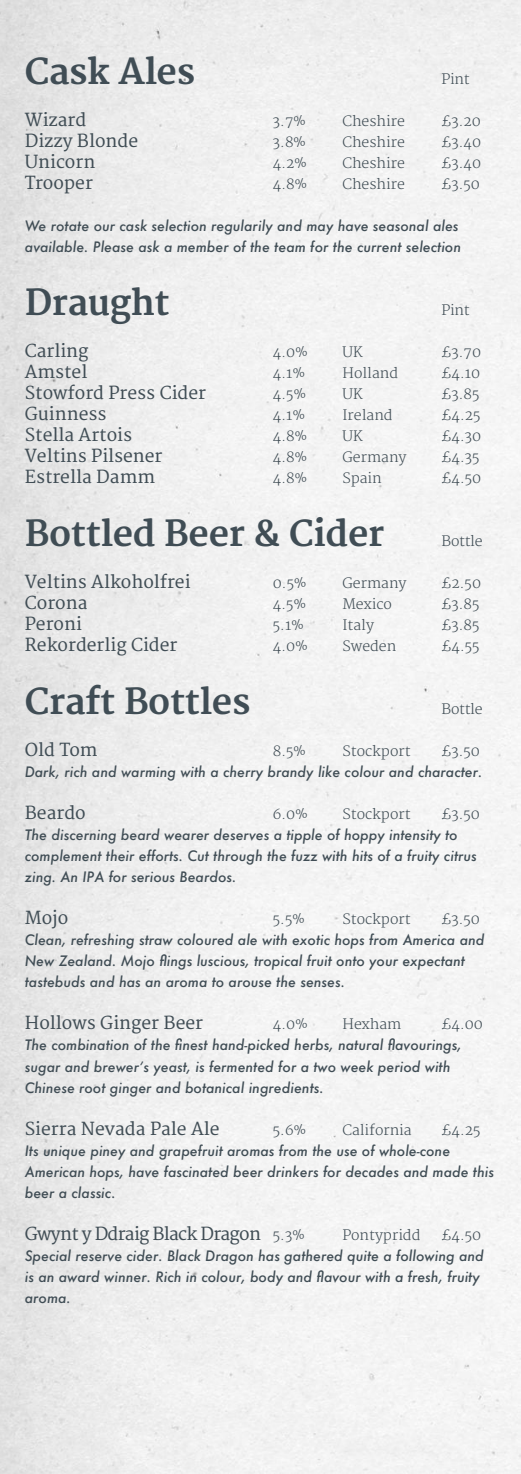
<style>
.page{position:relative;width:521px;height:1474px;background:#fff}
.page>*{position:absolute;margin:0;border:0;box-sizing:border-box;transform-origin:0 0}
.t1{font:700 35px "Merriweather";letter-spacing:-.01em;color:#404d55}
.t2{font:17.5px "Merriweather";color:#404d55}
.t3{font:17.5px "Merriweather";letter-spacing:-.04em;color:#404d55}
.t4{font:italic 500 14px/21px "Futura";color:#404d55}
.t5{font:300 14px "Merriweather";color:#404d55}
.s1{font-weight:300;font-size:14px}
</style>
<div class="page">
<h1 class="t1" style="left:25px;top:51px;width:172px">Cask Ales</h1>
<p class="t5" style="left:441px;top:71px;width:30px">Pint</p>
<p class="t2" style="left:25px;top:110px;width:63px">Wizard</p>
<p class="t5" style="left:273px;top:113px;width:34px">3.7%</p>
<p class="t5" style="left:342px;top:113px;width:64px">Cheshire</p>
<p class="t5" style="left:442px;top:113px;width:41px">£3.20</p>
<p class="t2" style="left:25px;top:131px;width:115px">Dizzy Blonde</p>
<p class="t5" style="left:273px;top:134px;width:34px">3.8%</p>
<p class="t5" style="left:342px;top:134px;width:64px">Cheshire</p>
<p class="t5" style="left:442px;top:134px;width:41px">£3.40</p>
<p class="t2" style="left:25px;top:152px;width:72px">Unicorn</p>
<p class="t5" style="left:273px;top:155px;width:35px">4.2%</p>
<p class="t5" style="left:342px;top:155px;width:64px">Cheshire</p>
<p class="t5" style="left:442px;top:155px;width:41px">£3.40</p>
<p class="t2" style="left:25px;top:173px;width:70px">Trooper</p>
<p class="t5" style="left:273px;top:176px;width:35px">4.8%</p>
<p class="t5" style="left:342px;top:176px;width:64px">Cheshire</p>
<p class="t5" style="left:442px;top:176px;width:40px">£3.50</p>
<p class="t4" style="left:25px;top:215px;width:438px">We rotate our cask selection regularily and may have seasonal ales available. Please ask a member of the team for the current selection</p>
<h1 class="t1" style="left:25px;top:282px;width:147px">Draught</h1>
<p class="t5" style="left:441px;top:302px;width:30px">Pint</p>
<p class="t2" style="left:25px;top:341px;width:65px">Carling</p>
<p class="t5" style="left:273px;top:344px;width:36px">4.0%</p>
<p class="t5" style="left:342px;top:344px;width:22px">UK</p>
<p class="t5" style="left:442px;top:344px;width:41px">£3.70</p>
<p class="t2" style="left:25px;top:362px;width:64px">Amstel</p>
<p class="t5" style="left:273px;top:365px;width:33px">4.1%</p>
<p class="t5" style="left:342px;top:365px;width:57px">Holland</p>
<p class="t5" style="left:442px;top:365px;width:40px">£4.10</p>
<p class="t2" style="left:25px;top:383px;width:183px">Stowford Press Cider</p>
<p class="t5" style="left:273px;top:386px;width:34px">4.5%</p>
<p class="t5" style="left:342px;top:386px;width:22px">UK</p>
<p class="t5" style="left:442px;top:386px;width:39px">£3.85</p>
<p class="t2" style="left:25px;top:404px;width:83px">Guinness</p>
<p class="t5" style="left:273px;top:407px;width:33px">4.1%</p>
<p class="t5" style="left:342px;top:407px;width:52px">Ireland</p>
<p class="t5" style="left:442px;top:407px;width:40px">£4.25</p>
<p class="t2" style="left:25px;top:425px;width:109px">Stella Artois</p>
<p class="t5" style="left:273px;top:428px;width:35px">4.8%</p>
<p class="t5" style="left:342px;top:428px;width:22px">UK</p>
<p class="t5" style="left:442px;top:428px;width:41px">£4.30</p>
<p class="t2" style="left:25px;top:446px;width:139px">Veltins Pilsener</p>
<p class="t5" style="left:273px;top:449px;width:35px">4.8%</p>
<p class="t5" style="left:342px;top:449px;width:66px">Germany</p>
<p class="t5" style="left:442px;top:449px;width:39px">£4.35</p>
<p class="t2" style="left:25px;top:467px;width:132px">Estrella Damm</p>
<p class="t5" style="left:273px;top:470px;width:35px">4.8%</p>
<p class="t5" style="left:342px;top:470px;width:41px">Spain</p>
<p class="t5" style="left:441px;top:470px;width:41px">£4.50</p>
<h1 class="t1" style="left:25px;top:513px;width:361px">Bottled Beer &amp; Cider</h1>
<p class="t5" style="left:441px;top:533px;width:42px">Bottle</p>
<p class="t2" style="left:25px;top:572px;width:167px">Veltins Alkoholfrei</p>
<p class="t5" style="left:273px;top:575px;width:35px">0.5%</p>
<p class="t5" style="left:342px;top:575px;width:66px">Germany</p>
<p class="t5" style="left:442px;top:575px;width:41px">£2.50</p>
<p class="t2" style="left:25px;top:593px;width:64px">Corona</p>
<p class="t5" style="left:273px;top:596px;width:34px">4.5%</p>
<p class="t5" style="left:342px;top:596px;width:51px">Mexico</p>
<p class="t5" style="left:442px;top:596px;width:39px">£3.85</p>
<p class="t2" style="left:25px;top:614px;width:59px">Peroni</p>
<p class="t5" style="left:273px;top:617px;width:32px">5.1%</p>
<p class="t5" style="left:342px;top:617px;width:33px">Italy</p>
<p class="t5" style="left:442px;top:617px;width:39px">£3.85</p>
<p class="t2" style="left:25px;top:635px;width:154px">Rekorderlig Cider</p>
<p class="t5" style="left:273px;top:638px;width:36px">4.0%</p>
<p class="t5" style="left:342px;top:638px;width:55px">Sweden</p>
<p class="t5" style="left:442px;top:638px;width:40px">£4.55</p>
<h1 class="t1" style="left:25px;top:681px;width:227px">Craft Bottles</h1>
<p class="t5" style="left:441px;top:701px;width:42px">Bottle</p>
<p class="t2" style="left:25px;top:740px;width:74px">Old Tom</p>
<p class="t5" style="left:273px;top:743px;width:34px">8.5%</p>
<p class="t5" style="left:342px;top:743px;width:70px">Stockport</p>
<p class="t5" style="left:442px;top:743px;width:40px">£3.50</p>
<p class="t4" style="left:25px;top:761px;width:459px">Dark, rich and warming with a cherry brandy like colour and character.</p>
<p class="t2" style="left:25px;top:803px;width:62px">Beardo</p>
<p class="t5" style="left:273px;top:806px;width:36px">6.0%</p>
<p class="t5" style="left:342px;top:806px;width:70px">Stockport</p>
<p class="t5" style="left:442px;top:806px;width:40px">£3.50</p>
<p class="t4" style="left:25px;top:824px;width:453px">The discerning beard wearer deserves a tipple of hoppy intensity to complement their efforts. Cut through the fuzz with hits of a fruity citrus zing. An IPA for serious Beardos.</p>
<p class="t2" style="left:25px;top:908px;width:45px">Mojo</p>
<p class="t5" style="left:273px;top:911px;width:33px">5.5%</p>
<p class="t5" style="left:342px;top:911px;width:70px">Stockport</p>
<p class="t5" style="left:442px;top:911px;width:40px">£3.50</p>
<p class="t4" style="left:25px;top:929px;width:461px">Clean, refreshing straw coloured ale with exotic hops from America and<br>New Zealand. Mojo flings luscious, tropical fruit onto your expectant tastebuds and has an aroma to arouse the senses.</p>
<p class="t2" style="left:25px;top:1013px;width:180px">Hollows Ginger Beer</p>
<p class="t5" style="left:273px;top:1016px;width:36px">4.0%</p>
<p class="t5" style="left:342px;top:1016px;width:61px">Hexham</p>
<p class="t5" style="left:442px;top:1016px;width:43px">£4.00</p>
<p class="t4" style="left:25px;top:1034px;width:438px">The combination of the finest hand-picked herbs, natural flavourings, sugar and brewer’s yeast, is fermented for a two week period with<br>Chinese root ginger and botanical ingredients.</p>
<p class="t2" style="left:25px;top:1118px;width:196px">Sierra Nevada Pale Ale</p>
<p class="t5" style="left:273px;top:1121px;width:34px">5.6%</p>
<p class="t5" style="left:342px;top:1121px;width:71px">California</p>
<p class="t5" style="left:442px;top:1121px;width:40px">£4.25</p>
<p class="t4" style="left:25px;top:1139px;width:471px">Its unique piney and grapefruit aromas from the use of whole-cone<br>American hops, have fascinated beer drinkers for decades and made this beer a classic.</p>
<p class="t3" style="left:25px;top:1223px;width:281px">Gwynt y Ddraig Black Dragon <span class="s1">5.3%</span></p>
<p class="t5" style="left:342px;top:1226px;width:79px">Pontypridd</p>
<p class="t5" style="left:442px;top:1226px;width:41px">£4.50</p>
<p class="t4" style="left:25px;top:1244px;width:460px">Special reserve cider. Black Dragon has gathered quite a following and is an award winner. Rich in colour, body and flavour with a fresh, fruity aroma.</p>
</div>
